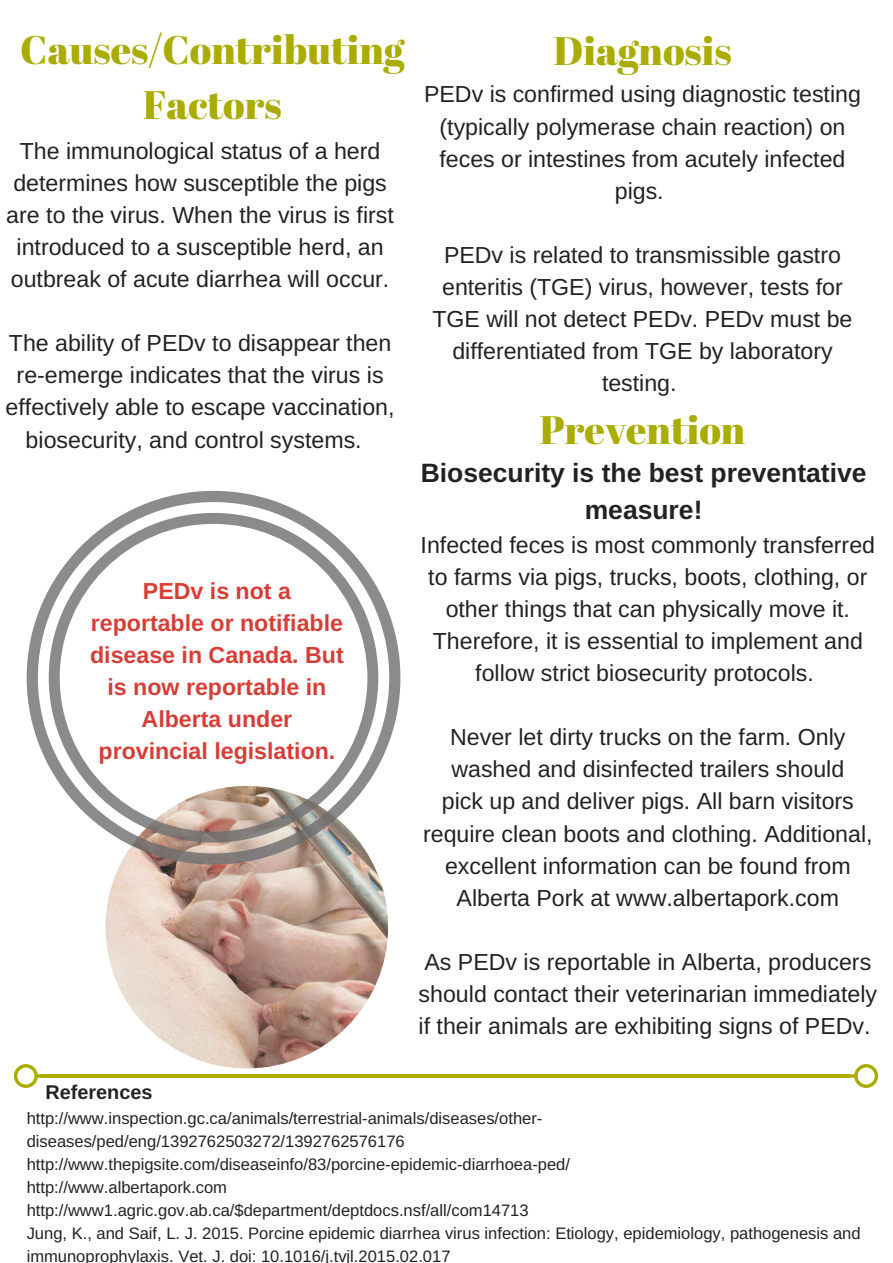
<style>
.page{position:relative;width:893px;height:1263px;background:#fff}
.page>*{position:absolute;margin:0;border:0;box-sizing:border-box;transform-origin:0 0}
.t1{font:39.75px/55.1px "Abril Fatface";color:#aaad00;text-align:center}
.t2{font:700 26.47px/36.6px "Arimo";color:#222;text-align:center}
.t3{font:23.17px/32.1px "Arimo";color:#222;text-align:center}
.t4{font:700 23.17px/32.1px "Arimo";color:#d93d35;text-align:center}
.t5{font:700 19.88px "Arimo";color:#222}
.t6{font:16.58px/23.1px "Arimo";color:#222}
</style>
<div class="page">
<img style="left:105px;top:786px;width:283px;height:282px;border-radius:50%">
<svg style="left:27px;top:491px;width:373px;height:374px"></svg>
<svg style="left:49px;top:513px;width:329px;height:329px"></svg>
<hr style="left:42px;top:1074px;width:807px;height:4px;background:#aaad00">
<svg style="left:14px;top:1064px;width:28px;height:24px"></svg>
<svg style="left:849px;top:1064px;width:29px;height:24px"></svg>
<h1 class="t1" style="left:20px;top:21px;width:386px">Causes/Contributing<br>Factors</h1>
<p class="t3" style="left:6px;top:135px;width:389px">The immunological status of a herd determines how susceptible the pigs are to the virus. When the virus is first introduced to a susceptible herd, an outbreak of acute diarrhea will occur.</p>
<p class="t3" style="left:6px;top:327px;width:390px">The ability of PEDv to disappear then re-emerge indicates that the virus is effectively able to escape vaccination, biosecurity, and control systems.</p>
<p class="t4" style="left:90px;top:575px;width:255px">PEDv is not a reportable or notifiable disease in Canada. But is now reportable in<br>Alberta under provincial legislation.</p>
<h1 class="t1" style="left:553px;top:22px;width:180px">Diagnosis</h1>
<p class="t3" style="left:424px;top:78px;width:438px">PEDv is confirmed using diagnostic testing (typically polymerase chain reaction) on feces or intestines from acutely infected pigs.</p>
<p class="t3" style="left:432px;top:239px;width:422px">PEDv is related to transmissible gastro enteritis (TGE) virus, however, tests for TGE will not detect PEDv. PEDv must be differentiated from TGE by laboratory testing.</p>
<h1 class="t1" style="left:540px;top:401px;width:207px">Prevention</h1>
<p class="t2" style="left:421px;top:455px;width:447px">Biosecurity is the best preventative measure!</p>
<p class="t3" style="left:421px;top:529px;width:456px">Infected feces is most commonly transferred to farms via pigs, trucks, boots, clothing, or other things that can physically move it.<br>Therefore, it is essential to implement and follow strict biosecurity protocols.</p>
<p class="t3" style="left:423px;top:721px;width:451px">Never let dirty trucks on the farm. Only washed and disinfected trailers should<br>pick up and deliver pigs. All barn visitors require clean boots and clothing. Additional, excellent information can be found from Alberta Pork at www.albertapork.com</p>
<p class="t3" style="left:419px;top:946px;width:460px;text-align:left">As PEDv is reportable in Alberta, producers should contact their veterinarian immediately if their animals are exhibiting signs of PEDv.</p>
<p class="t5" style="left:46px;top:1081px;width:109px">References</p>
<p class="t6" style="left:27px;top:1106px;width:835px">http://www.inspection.gc.ca/animals/terrestrial-animals/diseases/other&shy;diseases/ped/eng/1392762503272/1392762576176 http://www.thepigsite.com/diseaseinfo/83/porcine-epidemic-diarrhoea-ped/<br>http://www.albertapork.com<br>http://www1.agric.gov.ab.ca/$department/deptdocs.nsf/all/com14713<br>Jung, K., and Saif, L. J. 2015. Porcine epidemic diarrhea virus infection: Etiology, epidemiology, pathogenesis and immunoprophylaxis. Vet. J. doi: 10.1016/j.tvjl.2015.02.017</p>
</div>
